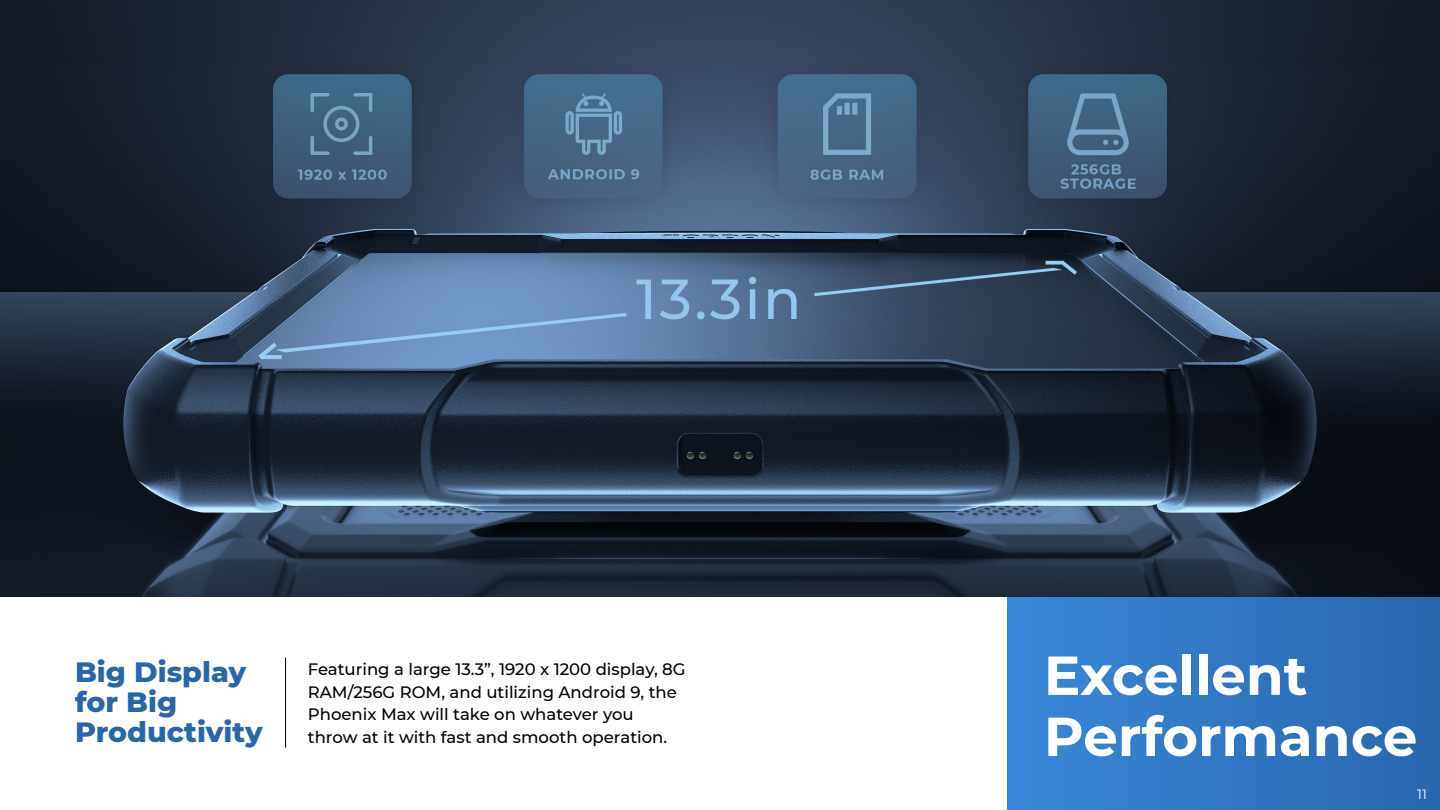
<style>
.page{position:relative;width:1440px;height:810px;background:#fff}
.page>*{position:absolute;margin:0;border:0;box-sizing:border-box;transform-origin:0 0}
.t1{font:700 54.75px/61.1px "Montserrat";color:#fff}
.t2{font:800 28.5px/30px "Montserrat";color:#2866a9}
.t3{font:500 16.5px/22.5px "Montserrat";color:#000}
.t4{font:13.5px "Montserrat";color:#fff}
</style>
<div class="page">
<img style="left:0;top:0;width:1440px;height:598px">
<hr style="left:285px;top:658px;width:1px;height:90px;background:#000">
<div style="left:1007px;top:598px;width:433px;height:212px;background:linear-gradient(to right,#3a88d9,#2866ad)"></div>
<h2 class="t2" style="left:75px;top:655px;width:189px">Big Display for Big<br>Productivity</h2>
<h1 class="t1" style="left:1044px;top:642px;width:375px">Excellent<br>Performance</h1>
<p class="t3" style="left:308px;top:658px;width:379px">Featuring a large 13.3”, 1920 x 1200 display, 8G RAM/256G ROM, and utilizing Android 9, the Phoenix Max will take on whatever you throw at it with fast and smooth operation.</p>
<p class="t4" style="left:1417px;top:785px;width:11px">11</p>
</div>
